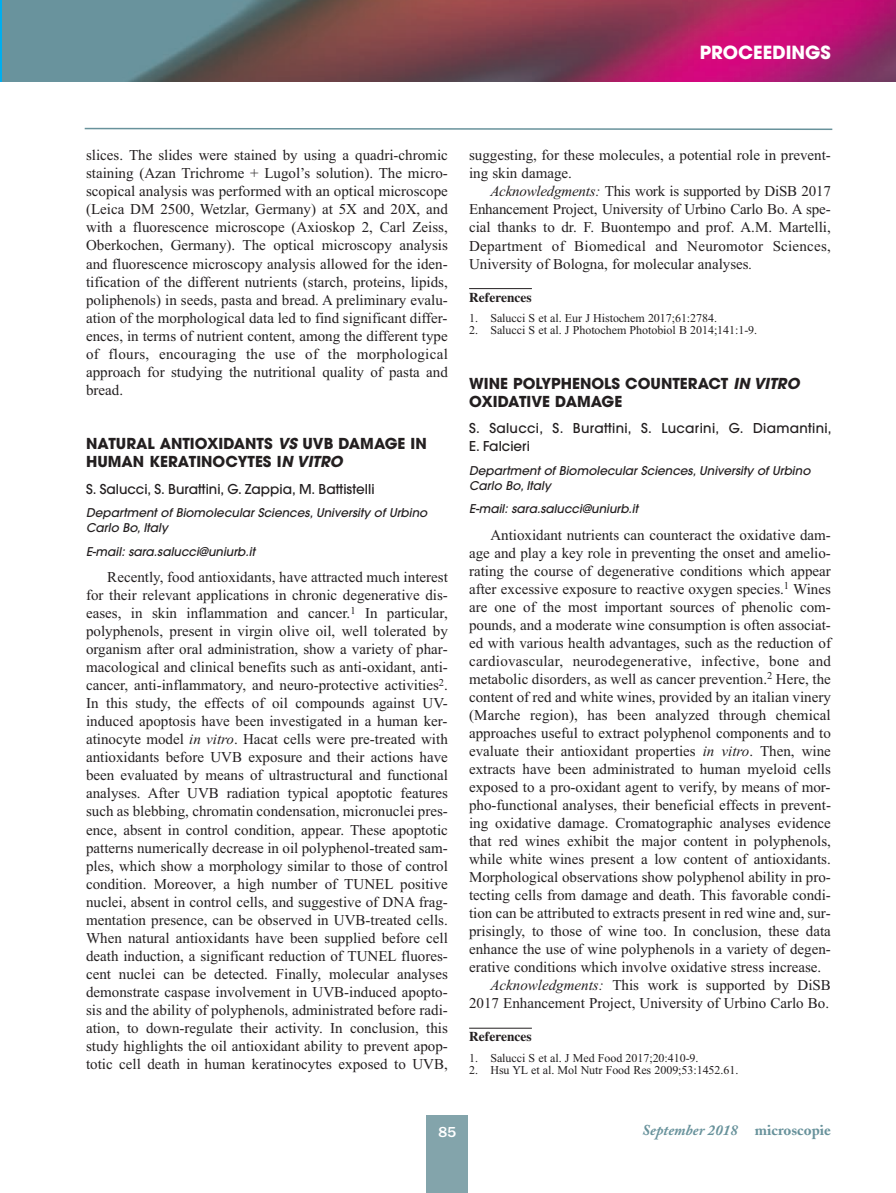
<style>
.page{position:relative;width:896px;height:1193px;background:#fff}
.page>*{position:absolute;margin:0;border:0;box-sizing:border-box;transform-origin:0 0}
.t1{font:700 18px "Avant Garde";color:#fff}
.t2{font:15px/18px "Times New Roman";color:#231f20;text-align:justify}
.t3{font:700 15px/18px "Avant Garde";color:#231f20}
.t4{font:italic 700 15px "Adobe Caslon";color:#68929b}
.t5{font:500 15px "Franklin Gothic";color:#fff}
.t6{font:500 13.5px/18px "Avant Garde";letter-spacing:.01em;color:#231f20}
.t7{font:700 13.5px "Times";color:#231f20}
.t8{font:italic 500 12px/15px "Avant Garde";color:#231f20}
.t9{font:12px "Times New Roman";letter-spacing:-.005em;color:#231f20}
.s1{font-style:italic}
.s2{font-style:normal}
</style>
<div class="page">
<img style="left:2px;top:0;width:893px;height:82px">
<hr style="left:469px;top:288px;width:62px;height:1px;background:#231f20">
<hr style="left:469px;top:1027px;width:62px;height:1px;background:#231f20">
<svg style="left:84px;top:127px;width:749px;height:3px"></svg>
<div style="left:426px;top:1115px;width:42px;height:77px;background:#83a4ab"></div>
<hr style="left:0;top:0;width:2px;height:82px;background:#edf1f2">
<p class="t1" style="left:699px;top:46px;width:133px">PROCEEDINGS</p>
<p class="t2" style="left:86px;top:146px;width:363px">slices. The slides were stained by using a quadri-chromic staining (Azan Trichrome + Lugol’s solution). The micro&shy;scopical analysis was performed with an optical microscope (Leica DM 2500, Wetzlar, Germany) at 5X and 20X, and with a fluorescence microscope (Axioskop 2, Carl Zeiss, Oberkochen, Germany). The optical microscopy analysis and fluorescence microscopy analysis allowed for the iden&shy;tification of the different nutrients (starch, proteins, lipids, poliphenols) in seeds, pasta and bread. A preliminary evalu&shy;ation of the morphological data led to find significant differ&shy;ences, in terms of nutrient content, among the different type of flours, encouraging the use of the morphological approach for studying the nutritional quality of pasta and bread.</p>
<p class="t3" style="left:86px;top:436px;width:342px">NATURAL ANTIOXIDANTS <span class="s1">VS</span> UVB DAMAGE IN<br>HUMAN KERATINOCYTES I<span class="s1">N VITRO</span></p>
<p class="t6" style="left:86px;top:481px;width:290px">S. Salucci, S. Burattini, G. Zappia, M. Battistelli</p>
<p class="t8" style="left:86px;top:506px;width:342px">Department of Biomolecular Sciences, University of Urbino<br>Carlo Bo, Italy</p>
<p class="t8" style="left:86px;top:545px;width:170px">E-mail: sara.salucci@uniurb.it</p>
<p class="t2" style="left:86px;top:568px;width:363px;text-indent:21px">Recently, food antioxidants, have attracted much interest for their relevant applications in chronic degenerative dis&shy;eases, in skin inflammation and cancer.<sup>1</sup> In particular, polyphenols, present in virgin olive oil, well tolerated by organism after oral administration, show a variety of phar&shy;macological and clinical benefits such as anti-oxidant, anti&shy;cancer, anti-inflammatory, and neuro-protective activities<sup>2</sup>.<br>In this study, the effects of oil compounds against UV&shy;induced apoptosis have been investigated in a human ker&shy;atinocyte model <span class="s1">in vitro</span>. Hacat cells were pre-treated with antioxidants before UVB exposure and their actions have been evaluated by means of ultrastructural and functional analyses. After UVB radiation typical apoptotic features such as blebbing, chromatin condensation, micronuclei pres&shy;ence, absent in control condition, appear. These apoptotic patterns numerically decrease in oil polyphenol-treated sam&shy;ples, which show a morphology similar to those of control condition. Moreover, a high number of TUNEL positive nuclei, absent in control cells, and suggestive of DNA frag&shy;mentation presence, can be observed in UVB-treated cells.<br>When natural antioxidants have been supplied before cell death induction, a significant reduction of TUNEL fluores&shy;cent nuclei can be detected. Finally, molecular analyses demonstrate caspase involvement in UVB-induced apopto&shy;sis and the ability of polyphenols, administrated before radi&shy;ation, to down-regulate their activity. In conclusion, this study highlights the oil antioxidant ability to prevent apop&shy;totic cell death in human keratinocytes exposed to UVB,</p>
<p class="t2" style="left:469px;top:146px;width:363px">suggesting, for these molecules, a potential role in prevent&shy;ing skin damage.</p>
<p class="t2" style="left:469px;top:182px;width:363px;text-indent:21px"><span class="s1">Acknowledgments:</span> This work is supported by DiSB 2017<br>Enhancement Project, University of Urbino Carlo Bo. A spe&shy;cial thanks to dr. F. Buontempo and prof. A.M. Martelli, Department of Biomedical and Neuromotor Sciences, University of Bologna, for molecular analyses<span class="s1">.</span></p>
<p class="t7" style="left:469px;top:289px;width:64px">References</p>
<p class="t9" style="left:469px;top:311px;width:249px">1. Salucci S et al. Eur J Histochem 2017;61:2784.</p>
<p class="t9" style="left:469px;top:323px;width:289px">2. Salucci S et al. J Photochem Photobiol B 2014;141:1-9.</p>
<p class="t3" style="left:469px;top:376px;width:331px">WINE POLYPHENOLS COUNTERACT <span class="s1">IN VITRO<br></span>OXIDATIVE DAMAGE</p>
<p class="t6" style="left:469px;top:420px;width:364px">S. Salucci, S. Burattini, S. Lucarini, G. Diamantini,<br>E. Falcieri</p>
<p class="t8" style="left:469px;top:464px;width:342px">Department of Biomolecular Sciences, University of Urbino<br>Carlo Bo, Italy</p>
<p class="t8" style="left:469px;top:502px;width:170px">E-mail: sara.salucci@uniurb.it</p>
<p class="t2" style="left:490px;top:525px;width:342px">Antioxidant nutrients can counteract the oxidative dam-</p>
<p class="t2" style="left:469px;top:543px;width:363px">age and play a key role in preventing the onset and amelio-</p>
<p class="t2" style="left:469px;top:561px;width:363px">rating the course of degenerative conditions which appear</p>
<p class="t2" style="left:469px;top:579px;width:363px">after excessive exposure to reactive oxygen species.<sup>1</sup> Wines</p>
<p class="t2" style="left:469px;top:597px;width:363px">are one of the most important sources of phenolic com-</p>
<p class="t2" style="left:469px;top:615px;width:363px">pounds, and a moderate wine consumption is often associat-</p>
<p class="t2" style="left:469px;top:633px;width:363px">ed with various health advantages, such as the reduction of</p>
<p class="t2" style="left:469px;top:651px;width:363px">cardiovascular, neurodegenerative, infective, bone and</p>
<p class="t2" style="left:469px;top:669px;width:363px">metabolic disorders, as well as cancer prevention.<sup>2</sup> Here, the</p>
<p class="t2" style="left:469px;top:687px;width:363px">content of red and white wines, provided by an italian vinery</p>
<p class="t2" style="left:469px;top:705px;width:363px">(Marche region), has been analyzed through chemical</p>
<p class="t2" style="left:469px;top:723px;width:363px">approaches useful to extract polyphenol components and to</p>
<p class="t2" style="left:469px;top:741px;width:363px">evaluate their antioxidant properties <span class="s1">in vitro</span>. Then, wine</p>
<p class="t2" style="left:469px;top:759px;width:363px">extracts have been administrated to human myeloid cells</p>
<p class="t2" style="left:469px;top:777px;width:363px">exposed to a pro-oxidant agent to verify, by means of mor-</p>
<p class="t2" style="left:469px;top:795px;width:363px">pho-functional analyses, their beneficial effects in prevent-</p>
<p class="t2" style="left:469px;top:813px;width:363px">ing oxidative damage. Cromatographic analyses evidence</p>
<p class="t2" style="left:469px;top:831px;width:363px">that red wines exhibit the major content in polyphenols,</p>
<p class="t2" style="left:469px;top:849px;width:363px">while white wines present a low content of antioxidants.</p>
<p class="t2" style="left:469px;top:867px;width:363px">Morphological observations show polyphenol ability in pro-</p>
<p class="t2" style="left:469px;top:885px;width:363px">tecting cells from damage and death. This favorable condi-</p>
<p class="t2" style="left:469px;top:903px;width:363px">tion can be attributed to extracts present in red wine and, sur-</p>
<p class="t2" style="left:469px;top:921px;width:363px">prisingly, to those of wine too. In conclusion, these data</p>
<p class="t2" style="left:469px;top:939px;width:363px">enhance the use of wine polyphenols in a variety of degen-</p>
<p class="t2" style="left:469px;top:957px;width:353px">erative conditions which involve oxidative stress increase.</p>
<p class="t2" style="left:490px;top:975px;width:342px"><span class="s1">Acknowledgments:</span> This work is supported by DiSB</p>
<p class="t2" style="left:469px;top:993px;width:361px">2017 Enhancement Project, University of Urbino Carlo Bo.</p>
<p class="t7" style="left:469px;top:1028px;width:64px">References</p>
<p class="t9" style="left:469px;top:1050px;width:231px">1. Salucci S et al. J Med Food 2017;20:410-9.</p>
<p class="t9" style="left:469px;top:1062px;width:270px">2. Hsu YL et al. Mol Nutr Food Res 2009;53:1452.61.</p>
<p class="t5" style="left:438px;top:1126px;width:19px">85</p>
<p class="t4" style="left:642px;top:1124px;width:190px">September 2018 <span class="s2">microscopie</span></p>
</div>
